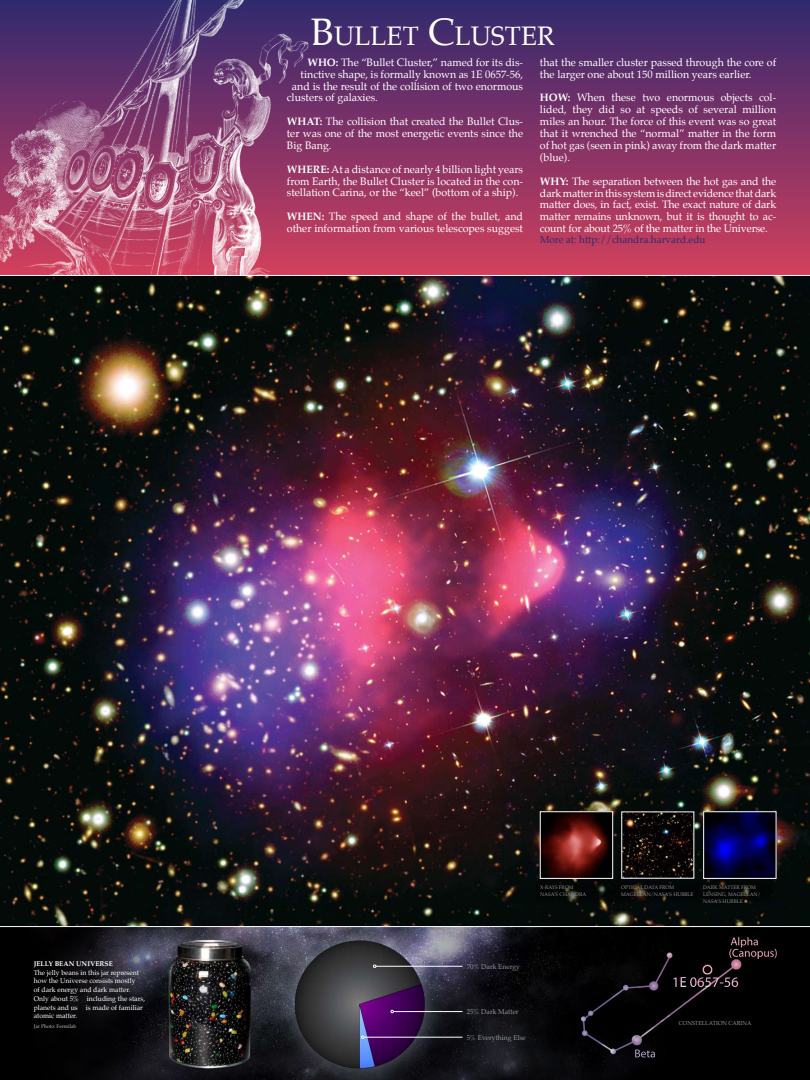
<style>
.page{position:relative;width:810px;height:1080px;background:#fff}
.page>*{position:absolute;margin:0;border:0;box-sizing:border-box;transform-origin:0 0}
.t1{font:26.25px "Palatino";color:#fff}
.t2{font:10.62px/11.9px "Palatino";color:#fff;text-align:justify}
.t3{font:10px "Palatino";color:#2d2b6f}
.t4{font:6.88px/8.8px "Palatino";color:#fff}
.t5{font:6.88px "Palatino";color:#939598}
.t6{font:700 6.88px "Palatino";color:#fff}
.t7{font:5.62px "Palatino";color:#939598}
.t8{font:5px/6.9px "Palatino";color:#939598}
.t9{font:5px "Palatino";color:#bfbfbf}
.s1{font-size:37.5px}
.s2{font-weight:700}
</style>
<div class="page">
<img style="left:0;top:276px;width:810px;height:650px">
<img style="left:161px;top:927px;width:264px;height:153px">
<svg style="left:0;top:927px;width:161px;height:153px;background:#0e0d11"></svg>
<div style="left:0;top:0;width:810px;height:275px;background:linear-gradient(to bottom,#31286f,#d23f5d)"></div>
<img style="left:0;top:0;width:345px;height:275px">
<svg style="left:537px;top:878px;width:234px;height:25px"></svg>
<svg style="left:425px;top:927px;width:385px;height:153px;background:#1a1920"></svg>
<img style="left:562px;top:927px;width:234px;height:153px">
<img style="left:542px;top:814px;width:69px;height:63px">
<div style="left:540px;top:812px;width:73px;height:67px;border:1px solid #fff"></div>
<img style="left:624px;top:814px;width:68px;height:62px">
<img style="left:705px;top:814px;width:69px;height:63px">
<div style="left:703px;top:812px;width:73px;height:67px;border:1px solid #fff"></div>
<svg style="left:539px;top:884px;width:81px;height:22px;background:#0b0e0a"></svg>
<div style="left:620px;top:884px;width:89px;height:22px;background:#000"></div>
<div style="left:702px;top:884px;width:82px;height:37px;background:#030908"></div>
<hr style="left:376px;top:966px;width:86px;height:1px;background:#fff">
<hr style="left:393px;top:1011px;width:69px;height:1px;background:#fff">
<hr style="left:364px;top:1037px;width:98px;height:1px;background:#fff">
<p class="t1" style="left:311px;top:14px;width:245px"><span class="s1">B</span>ULLET <span class="s1">C</span>LUSTER</p>
<p class="t2" style="left:308px;top:56px;width:217px"><span class="s2">WHO:</span> The “Bullet Cluster,” named for its dis-</p>
<p class="t2" style="left:301px;top:68px;width:224px">tinctive shape, is formally known as 1E 0657-56,</p>
<p class="t2" style="left:287px;top:80px;width:238px;text-indent:5px">and is the result of the collision of two enormous clusters of galaxies.</p>
<p class="t2" style="left:287px;top:116px;width:238px"><span class="s2">WHAT:</span> The collision that created the Bullet Clus&shy;ter was one of the most energetic events since the Big Bang.</p>
<p class="t2" style="left:287px;top:163px;width:238px"><span class="s2">WHERE:</span> At a distance of nearly 4 billion light years from Earth, the Bullet Cluster is located in the con&shy;stellation Carina, or the “keel” (bottom of a ship).</p>
<p class="t2" style="left:287px;top:211px;width:238px"><span class="s2">WHEN:</span> The speed and shape of the bullet, and other information from various telescopes suggest</p>
<p class="t2" style="left:540px;top:56px;width:238px">that the smaller cluster passed through the core of the larger one about 150 million years earlier.</p>
<p class="t2" style="left:540px;top:92px;width:238px"><span class="s2">HOW:</span> When these two enormous objects col&shy;lided, they did so at speeds of several million miles an hour. The force of this event was so great that it wrenched the “normal” matter in the form of hot gas (seen in pink) away from the dark matter (blue).</p>
<p class="t2" style="left:540px;top:175px;width:238px"><span class="s2">WHY:</span> The separation between the hot gas and the dark matter in this system is direct evidence that dark matter does, in fact, exist. The exact nature of dark matter remains unknown, but it is thought to ac&shy;count for about 25% of the matter in the Universe.</p>
<p class="t3" style="left:540px;top:232px;width:167px">More at: http://chandra.harvard.edu</p>
<p class="t6" style="left:34px;top:958px;width:81px">JELLY BEAN UNIVERSE</p>
<p class="t4" style="left:34px;top:968px;width:113px">The jelly beans in this jar represent how the Universe consists mostly<br>of dark energy and dark matter.<br>Only about 5% including the stars, planets and us is made of familiar atomic matter.</p>
<p class="t9" style="left:34px;top:1023px;width:44px">Jar Photo: Fermilab</p>
<p class="t8" style="left:540px;top:884px;width:48px">X-RAYS FROM<br>NASA’S CHANDRA</p>
<p class="t8" style="left:621px;top:884px;width:74px">OPTICAL DATA FROM<br>MAGELLAN/NASA’S HUBBLE</p>
<p class="t8" style="left:703px;top:884px;width:59px">DARK MATTER FROM<br>LENSING, MAGELLAN/<br>NASA’S HUBBLE</p>
<p class="t5" style="left:467px;top:961px;width:55px">70% Dark Energy</p>
<p class="t5" style="left:467px;top:1006px;width:53px">25% Dark Matter</p>
<p class="t5" style="left:467px;top:1031px;width:61px">5% Everything Else</p>
<p class="t7" style="left:679px;top:1019px;width:74px">CONSTELLATION CARINA</p>
</div>
